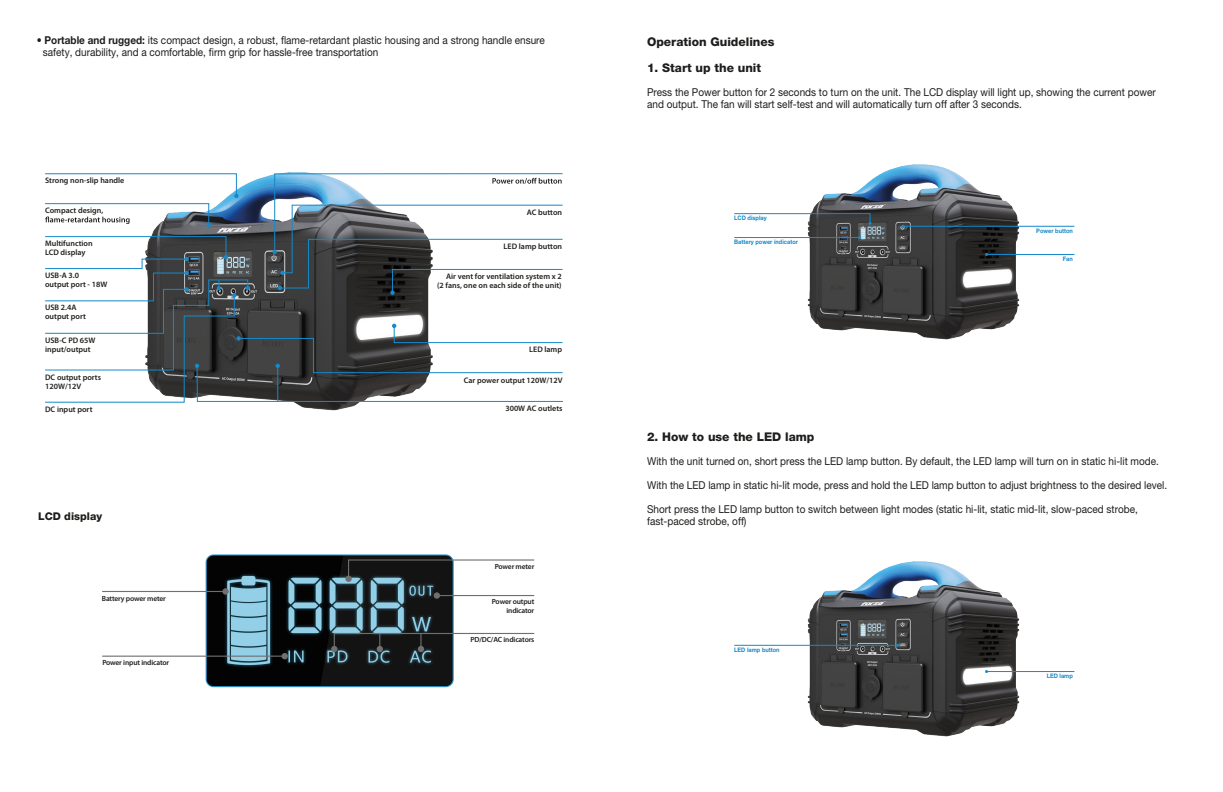
<style>
.page{position:relative;width:1223px;height:792px;background:#fff}
.page>*{position:absolute;margin:0;border:0;box-sizing:border-box;transform-origin:0 0}
.t1{font:800 12px "Helvetica Neue LT Pro";color:#1d1d1b}
.t2{font:10.9px/12px "Helvetica Neue LT Pro";color:#1d1d1b;scale:.92 1}
.t3{font:800 10.7px "Helvetica Neue LT Pro";color:#1d1d1b}
.t4{font:600 8px/9px "Myriad Pro";color:#1e1e1c}
.t5{font:600 7.5px/9px "Myriad Pro";letter-spacing:-.02em;color:#1e1e1c;text-align:right}
.t6{font:700 6.2px "Helvetica Neue LT Pro";color:#1589ca;scale:.92 1}
.s1{font-weight:700}
</style>
<div class="page">
<img style="left:206px;top:556px;width:246px;height:131px">
<img style="left:807px;top:164px;width:229px;height:176px">
<div style="left:206px;top:554px;width:248px;height:133px;border:1px solid #2892d0;border-radius:7px"></div>
<hr style="left:102px;top:591px;width:124px;height:1px;background:#706f6f">
<div style="left:222px;top:588px;width:7px;height:7px;background:#706f6f;border-radius:50%"></div>
<hr style="left:102px;top:656px;width:183px;height:1px;background:#706f6f">
<div style="left:281px;top:653px;width:7px;height:6px;background:#706f6f;border-radius:50%"></div>
<svg style="left:347px;top:559px;width:188px;height:21px"></svg>
<div style="left:345px;top:576px;width:7px;height:6px;background:#706f6f;border-radius:50%"></div>
<hr style="left:437px;top:595px;width:97px;height:1px;background:#706f6f">
<div style="left:434px;top:592px;width:6px;height:7px;background:#706f6f;border-radius:50%"></div>
<hr style="left:903px;top:226px;width:171px;height:1px;background:#1589ca">
<svg style="left:734px;top:213px;width:137px;height:12px"></svg>
<hr style="left:734px;top:237px;width:126px;height:1px;background:#1589ca">
<hr style="left:986px;top:254px;width:88px;height:1px;background:#1589ca">
<img style="left:790px;top:561px;width:230px;height:176px">
<hr style="left:734px;top:645px;width:163px;height:1px;background:#1589ca">
<hr style="left:986px;top:671px;width:88px;height:1px;background:#1589ca">
<svg style="left:45px;top:173px;width:518px;height:230px"></svg>
<svg style="left:331px;top:632px;width:204px;height:20px"></svg>
<p class="t2" style="left:43px;top:34px;width:547px;text-indent:-6px"><span class="s1">• Portable and rugged:</span> its compact design, a robust, flame-retardant plastic housing and a strong handle ensure safety, durability, and a comfortable, firm grip for hassle-free transportation</p>
<p class="t4" style="left:45px;top:176px;width:81px">Strong non-slip handle</p>
<p class="t4" style="left:45px;top:206px;width:60px">Compact design,</p>
<p class="t4" style="left:45px;top:239px;width:49px">Multifunction<br>LCD display</p>
<p class="t4" style="left:45px;top:271px;width:64px">USB-A 3.0<br>output port - 18W</p>
<p class="t4" style="left:45px;top:303px;width:42px">USB 2.4A output port</p>
<p class="t4" style="left:45px;top:335px;width:52px">USB-C PD 65W input/output</p>
<p class="t4" style="left:45px;top:372px;width:57px">DC output ports<br>120W/12V</p>
<p class="t4" style="left:45px;top:405px;width:49px">DC input port</p>
<p class="t3" style="left:38px;top:510px;width:65px">LCD display</p>
<p class="t5" style="left:102px;top:593px;width:66px">Battery power meter</p>
<p class="t5" style="left:102px;top:658px;width:68px">Power input indicator</p>
<p class="t4" style="left:527px;top:208px;width:37px">AC button</p>
<p class="t4" style="left:504px;top:242px;width:60px">LED lamp button</p>
<p class="t4" style="left:437px;top:272px;width:126px;text-align:right">Air vent for ventilation system x 2<br>(2 fans, one on each side of the unit)</p>
<p class="t4" style="left:529px;top:345px;width:34px">LED lamp</p>
<p class="t4" style="left:464px;top:375px;width:100px">Car power output 120W/12V</p>
<p class="t4" style="left:505px;top:404px;width:59px">300W AC outlets</p>
<p class="t5" style="left:495px;top:561px;width:41px">Power meter</p>
<p class="t5" style="left:492px;top:597px;width:44px">Power output indicator</p>
<p class="t5" style="left:470px;top:635px;width:66px">PD/DC/AC indicators</p>
<p class="t1" style="left:647px;top:35px;width:129px">Operation Guidelines</p>
<p class="t1" style="left:647px;top:60px;width:116px">1. Start up the unit</p>
<p class="t2" style="left:647px;top:86px;width:554px">Press the Power button for 2 seconds to turn on the unit. The LCD display will light up, showing the current power and output. The fan will start self-test and will automatically turn off after 3 seconds.</p>
<p class="t6" style="left:734px;top:214px;width:37px">LCD display</p>
<p class="t6" style="left:734px;top:238px;width:71px">Battery power indicator</p>
<p class="t6" style="left:1036px;top:227px;width:41px">Power button</p>
<p class="t6" style="left:1063px;top:255px;width:12px">Fan</p>
<p class="t1" style="left:647px;top:429px;width:169px">2. How to use the LED lamp</p>
<p class="t2" style="left:647px;top:455px;width:558px">With the unit turned on, short press the LED lamp button. By default, the LED lamp will turn on in static hi-lit mode.</p>
<p class="t2" style="left:647px;top:479px;width:567px">With the LED lamp in static hi-lit mode, press and hold the LED lamp button to adjust brightness to the desired level.</p>
<p class="t2" style="left:647px;top:503px;width:535px">Short press the LED lamp button to switch between light modes (static hi-lit, static mid-lit, slow-paced strobe, fast-paced strobe, off)</p>
<p class="t6" style="left:734px;top:646px;width:51px">LED lamp button</p>
<p class="t6" style="left:1047px;top:672px;width:30px">LED lamp</p>
</div>
